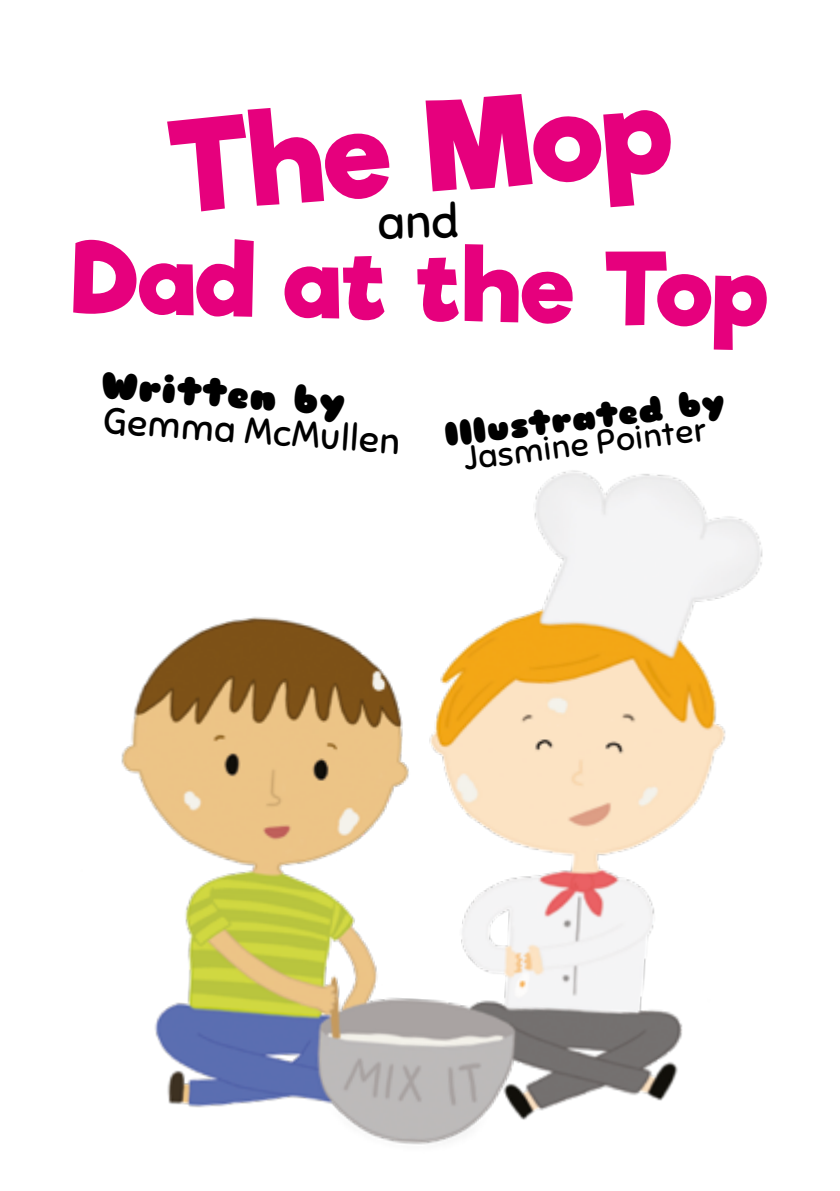
<style>
.page{position:relative;width:840px;height:1191px;background:#fff}
.page>*{position:absolute;margin:0;border:0;box-sizing:border-box;transform-origin:0 0}
.t1{font:700 120.2px "Riffic";color:#e6007d}
.t2{font:700 95.6px "Riffic";color:#e6007d}
.t3{font:37px "Sniglet";color:#000}
.t4{font:800 37px "Sniglet";color:#000}
.t5{font:33.2px "Sniglet";color:#000}
.t6{font:800 33.2px "Sniglet";color:#000}
</style>
<div class="page">
<img style="left:121px;top:470px;width:642px;height:675px">
<h1 class="t1" style="left:163px;top:95px;width:504px;rotate:-5deg">The Mop</h1>
<h2 class="t2" style="left:74px;top:219px;width:696px;rotate:1deg">Dad at the Top</h2>
<p class="t4" style="left:103px;top:363px;width:246px;rotate:4deg">Written by</p>
<p class="t3" style="left:105px;top:398px;width:299px;rotate:4deg">Gemma McMullen</p>
<p class="t6" style="left:442px;top:415px;width:283px;rotate:-7deg">Illustrated by</p>
<p class="t5" style="left:461px;top:439px;width:245px;rotate:-7deg">Jasmine Pointer</p>
</div>
